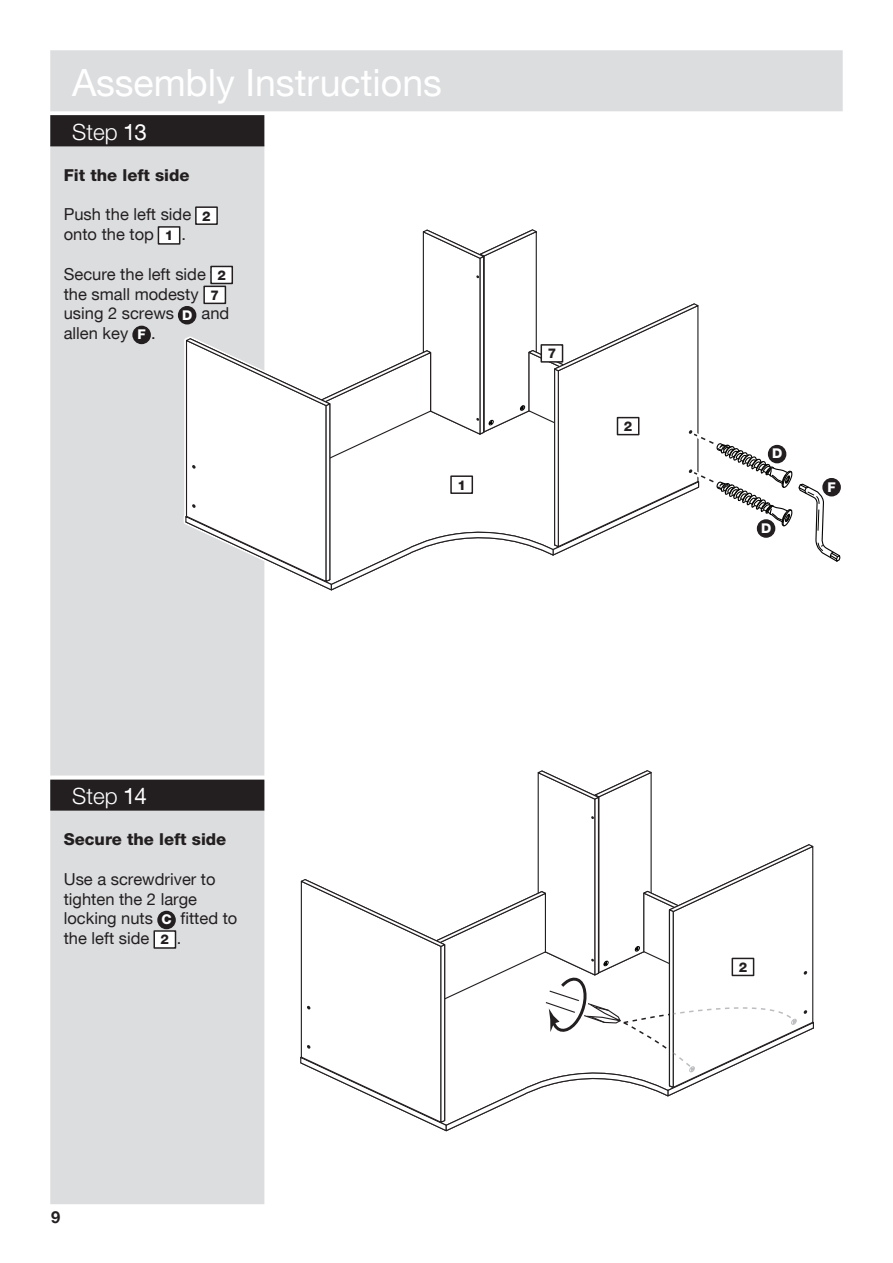
<style>
.page{position:relative;width:893px;height:1263px;background:#fff}
.page>*{position:absolute;margin:0;border:0;box-sizing:border-box;transform-origin:0 0}
.t1{font:37.5px "Helvetica Neue CE";color:#fff}
.t2{font:300 22.5px "Helvetica Neue CE";color:#fff}
.t3{font:16.5px/19.8px "Helvetica Neue CE";color:#231f20}
.t4{font:800 16.5px "Helvetica Neue CE";color:#231f20}
.t5{font:700 16.5px "Helvetica Neue CE";color:#231f20}
.t6{font:800 13.5px/20px "Helvetica Neue CE";color:#231f20;text-align:center}
.t7{font:800 13.5px/20px "Helvetica Neue CE";color:#fff}
.s1{font-weight:400}
.s2{color:#231f20}
</style>
<div class="page">
<div style="left:51px;top:51px;width:791px;height:60px;background:#dcdddf"></div>
<div style="left:50px;top:50px;width:793px;height:61px;border:2px solid #dcdddf"></div>
<div style="left:51px;top:146px;width:213px;height:1057px;background:#dcdddf"></div>
<div style="left:50px;top:145px;width:214px;height:1059px;border:2px solid #dcdddf"></div>
<div style="left:51px;top:116px;width:213px;height:30px;background:#231f20"></div>
<div style="left:50px;top:115px;width:214px;height:31px;border:2px solid #231f20"></div>
<svg style="left:50px;top:775px;width:215px;height:5px"></svg>
<div style="left:51px;top:780px;width:213px;height:30px;background:#231f20"></div>
<div style="left:50px;top:780px;width:214px;height:31px;border:2px solid #231f20"></div>
<svg style="left:177px;top:228px;width:664px;height:377px"></svg>
<div style="left:769px;top:446px;width:17px;height:17px;background:#231f20;border-radius:50%"></div>
<div style="left:768px;top:445px;width:18px;height:18px;border:2px solid #231f20;border-radius:50%"></div>
<div style="left:758px;top:520px;width:17px;height:17px;background:#231f20;border-radius:50%"></div>
<div style="left:757px;top:519px;width:18px;height:19px;border:2px solid #231f20;border-radius:50%"></div>
<div style="left:823px;top:479px;width:17px;height:17px;background:#231f20;border-radius:50%"></div>
<div style="left:822px;top:478px;width:19px;height:18px;border:2px solid #231f20;border-radius:50%"></div>
<div style="left:196px;top:207px;width:21px;height:17px;background:#fff"></div>
<div style="left:195px;top:206px;width:23px;height:19px;border:2px solid #231f20"></div>
<div style="left:158px;top:227px;width:22px;height:17px;background:#fff"></div>
<div style="left:158px;top:226px;width:22px;height:19px;border:2px solid #231f20"></div>
<div style="left:211px;top:266px;width:21px;height:17px;background:#fff"></div>
<div style="left:210px;top:266px;width:23px;height:18px;border:2px solid #231f20"></div>
<div style="left:204px;top:286px;width:21px;height:17px;background:#fff"></div>
<div style="left:203px;top:286px;width:23px;height:18px;border:2px solid #231f20"></div>
<div style="left:179px;top:307px;width:17px;height:17px;background:#231f20;border-radius:50%"></div>
<div style="left:178px;top:306px;width:18px;height:18px;border:2px solid #231f20;border-radius:50%"></div>
<div style="left:133px;top:326px;width:17px;height:17px;background:#231f20;border-radius:50%"></div>
<div style="left:132px;top:326px;width:19px;height:18px;border:2px solid #231f20;border-radius:50%"></div>
<div style="left:451px;top:476px;width:21px;height:17px;background:#fff"></div>
<div style="left:450px;top:475px;width:23px;height:19px;border:2px solid #231f20"></div>
<div style="left:617px;top:418px;width:22px;height:17px;background:#fff"></div>
<div style="left:617px;top:417px;width:22px;height:18px;border:2px solid #231f20"></div>
<div style="left:541px;top:345px;width:21px;height:17px;background:#fff"></div>
<div style="left:540px;top:344px;width:23px;height:19px;border:2px solid #231f20"></div>
<svg style="left:300px;top:770px;width:514px;height:362px"></svg>
<div style="left:732px;top:958px;width:22px;height:17px;background:#fff"></div>
<div style="left:732px;top:958px;width:22px;height:18px;border:2px solid #231f20"></div>
<div style="left:158px;top:911px;width:17px;height:17px;background:#231f20;border-radius:50%"></div>
<div style="left:157px;top:911px;width:19px;height:18px;border:2px solid #231f20;border-radius:50%"></div>
<div style="left:154px;top:931px;width:21px;height:17px;background:#fff"></div>
<div style="left:153px;top:930px;width:23px;height:19px;border:2px solid #231f20"></div>
<p class="t1" style="left:72px;top:60px;width:371px">Assembly Instructions</p>
<p class="t2" style="left:72px;top:118px;width:76px">Step <span class="s1">13</span></p>
<p class="t4" style="left:64px;top:165px;width:127px">Fit the left side</p>
<p class="t3" style="left:64px;top:205px;width:129px">Push the left side onto the top</p>
<p class="t6" style="left:202px;top:206px;width:10px">2</p>
<p class="t6" style="left:165px;top:225px;width:10px">1</p>
<p class="t3" style="left:181px;top:225px;width:6px">.</p>
<p class="t3" style="left:64px;top:264px;width:163px">Secure the left side to the small modesty using 2 screws</p>
<p class="t6" style="left:211px;top:265px;width:17px">2<br>7</p>
<p class="t3" style="left:202px;top:304px;width:29px">and</p>
<p class="t7" style="left:182px;top:305px;width:12px">D</p>
<p class="t3" style="left:64px;top:324px;width:66px">allen key</p>
<p class="t3" style="left:151px;top:324px;width:6px">.</p>
<p class="t7" style="left:138px;top:325px;width:10px">F</p>
<p class="t6" style="left:457px;top:475px;width:10px">1</p>
<p class="t6" style="left:548px;top:343px;width:10px">7</p>
<p class="t6" style="left:624px;top:416px;width:10px">2</p>
<p class="t2" style="left:72px;top:782px;width:76px">Step <span class="s1">14</span></p>
<p class="t4" style="left:64px;top:829px;width:164px">Secure the left side</p>
<p class="t3" style="left:64px;top:869px;width:153px">Use a screwdriver to tighten the 2 large locking nuts</p>
<p class="t3" style="left:181px;top:909px;width:58px">fitted to</p>
<p class="t7" style="left:161px;top:910px;width:13px">C<br><span class="s2">2</span></p>
<p class="t3" style="left:64px;top:928px;width:87px">the left side</p>
<p class="t3" style="left:177px;top:928px;width:6px">.</p>
<p class="t5" style="left:51px;top:1207px;width:11px">9</p>
<p class="t7" style="left:772px;top:444px;width:12px">D</p>
<p class="t7" style="left:761px;top:518px;width:12px">D</p>
<p class="t7" style="left:827px;top:477px;width:10px">F</p>
<p class="t6" style="left:739px;top:957px;width:10px">2</p>
</div>
